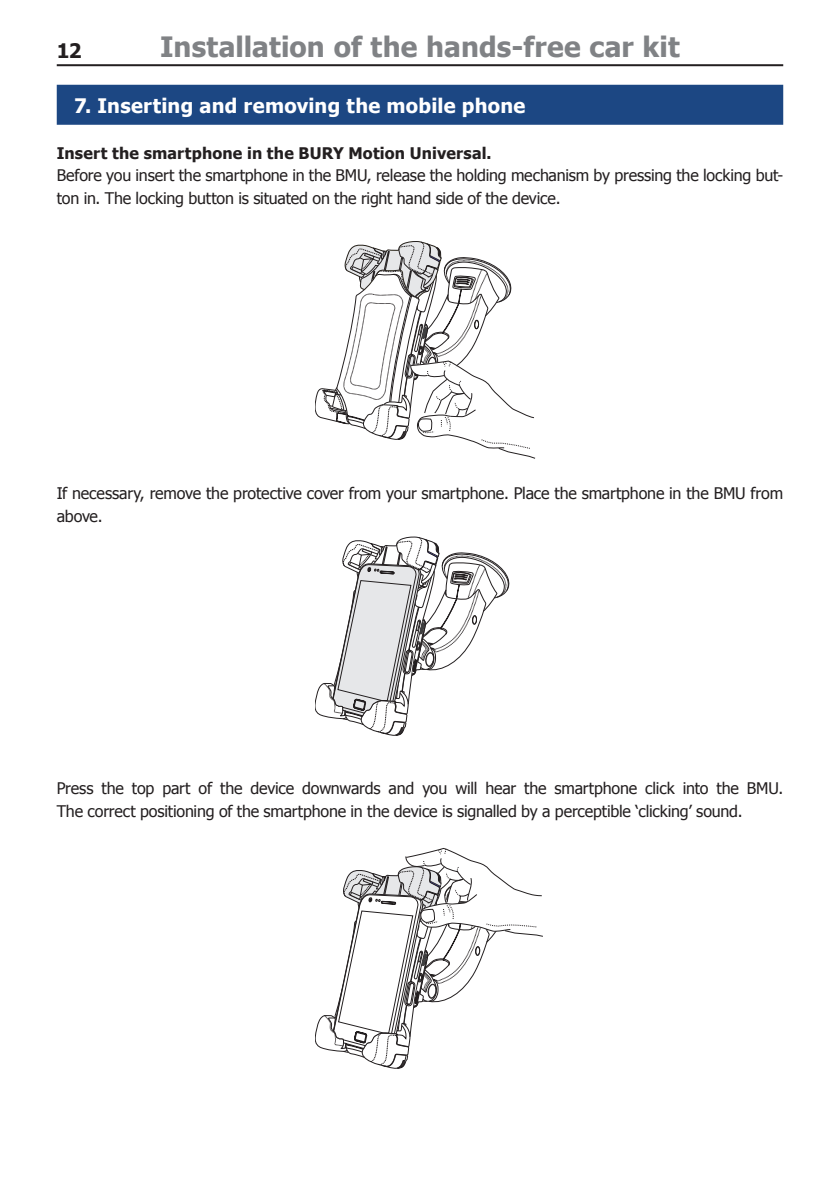
<style>
.page{position:relative;width:840px;height:1191px;background:#fff}
.page>*{position:absolute;margin:0;border:0;box-sizing:border-box;transform-origin:0 0}
.t1{font:700 28px "Tahoma";letter-spacing:.005em;color:#808285}
.t2{font:700 20px "Tahoma";letter-spacing:.01em;color:#fff}
.t3{font:700 20px "Tahoma";color:#231f20}
.t4{font:16px/22.6px "Tahoma";letter-spacing:-.01em;color:#231f20}
.t5{font:700 16px "Tahoma";letter-spacing:.01em;color:#231f20}
</style>
<div class="page">
<hr style="left:57px;top:64px;width:725px;height:2px;background:#231f20">
<div style="left:57px;top:85px;width:725px;height:40px;background:#1c4783"></div>
<svg style="left:315px;top:536px;width:195px;height:200px"></svg>
<svg style="left:315px;top:241px;width:221px;height:218px"></svg>
<svg style="left:315px;top:848px;width:228px;height:221px"></svg>
<p class="t3" style="left:57px;top:37px;width:26px">12</p>
<h1 class="t1" style="left:160px;top:27px;width:520px">Installation of the hands-free car kit</h1>
<p class="t2" style="left:74px;top:92px;width:452px">7. Inserting and removing the mobile phone</p>
<p class="t5" style="left:57px;top:142px;width:436px">Insert the smartphone in the BURY Motion Universal.</p>
<p class="t4" style="left:57px;top:163px;width:727px">Before you insert the smartphone in the BMU, release the holding mechanism by pressing the locking but&shy;ton in. The locking button is situated on the right hand side of the device.</p>
<p class="t4" style="left:57px;top:481px;width:727px">If necessary, remove the protective cover from your smartphone. Place the smartphone in the BMU from above.</p>
<p class="t4" style="left:57px;top:776px;width:727px">Press the top part of the device downwards and you will hear the smartphone click into the BMU.<br>The correct positioning of the smartphone in the device is signalled by a perceptible ‘clicking’ sound.</p>
</div>
